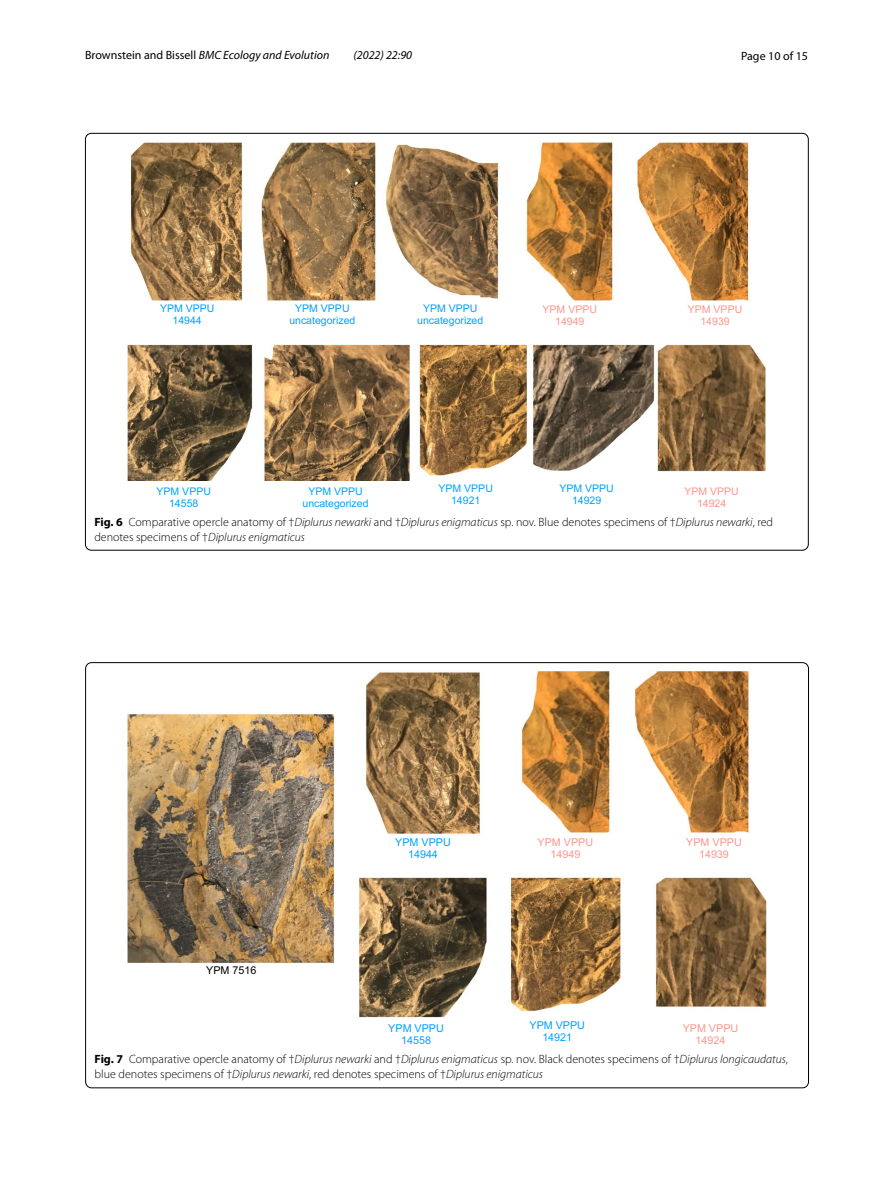
<style>
.page{position:relative;width:893px;height:1187px;background:#fff}
.page>*{position:absolute;margin:0;border:0;box-sizing:border-box;transform-origin:0 0}
.t1{font:300 12px/15px "Myriad Pro";color:#000}
.t2{font:italic 12px "Myriad Pro";color:#000}
.t3{font:12px "Myriad Pro";color:#000}
.t4{font:10.8px/12.3px "Arial MT2";color:#ff968d;text-align:center}
.t5{font:10.8px/12.3px "Arial MT2";color:#00a2ff;text-align:center}
.t6{font:10.8px "Arial MT2";color:#000}
.t7{font:10.5px/12.1px "Arial";color:#00a2ff;text-align:center}
.t8{font:10.5px/12.1px "Arial";color:#ff968d;text-align:center}
.s1{font-style:normal}
.s2{font-weight:700}
.s3{font-style:italic}
</style>
<div class="page">
<img style="left:128px;top:142px;width:638px;height:339px">
<img style="left:128px;top:671px;width:638px;height:347px">
<p class="t2" style="left:85px;top:48px;width:246px"><span class="s1">Brownstein and Bissell</span> BMC Ecology and Evolution</p>
<p class="t2" style="left:353px;top:48px;width:60px">(2022) 22:90</p>
<p class="t3" style="left:741px;top:48px;width:68px">Page 10 of 15</p>
<p class="t7" style="left:160px;top:302px;width:56px">YPM VPPU<br>14944</p>
<p class="t7" style="left:289px;top:302px;width:68px">YPM VPPU uncategorized</p>
<p class="t7" style="left:417px;top:302px;width:68px">YPM VPPU uncategorized</p>
<p class="t8" style="left:543px;top:303px;width:56px">YPM VPPU<br>14949</p>
<p class="t8" style="left:688px;top:303px;width:56px">YPM VPPU<br>14939</p>
<p class="t7" style="left:157px;top:485px;width:56px">YPM VPPU<br>14558</p>
<p class="t7" style="left:302px;top:485px;width:68px">YPM VPPU uncategorized</p>
<p class="t7" style="left:439px;top:482px;width:56px">YPM VPPU<br>14921</p>
<p class="t7" style="left:559px;top:482px;width:56px">YPM VPPU<br>14929</p>
<p class="t1" style="left:94px;top:514px;width:680px"><span class="s2">Fig. 6</span> Comparative opercle anatomy of †<span class="s3">Diplurus newarki</span> and †<span class="s3">Diplurus enigmaticus</span> sp. nov. Blue denotes specimens of †<span class="s3">Diplurus newarki</span>, red denotes specimens of †<span class="s3">Diplurus enigmaticus</span></p>
<p class="t8" style="left:684px;top:485px;width:56px">YPM VPPU<br>14924</p>
<p class="t6" style="left:206px;top:963px;width:52px">YPM 7516</p>
<p class="t5" style="left:395px;top:835px;width:57px">YPM VPPU<br>14944</p>
<p class="t4" style="left:538px;top:835px;width:57px">YPM VPPU<br>14949</p>
<p class="t4" style="left:686px;top:835px;width:57px">YPM VPPU<br>14939</p>
<p class="t5" style="left:388px;top:1021px;width:57px">YPM VPPU<br>14558</p>
<p class="t5" style="left:529px;top:1018px;width:57px">YPM VPPU<br>14921</p>
<p class="t4" style="left:683px;top:1021px;width:57px">YPM VPPU<br>14924</p>
<p class="t1" style="left:95px;top:1051px;width:695px"><span class="s2">Fig. 7</span> Comparative opercle anatomy of †<span class="s3">Diplurus newarki</span> and †<span class="s3">Diplurus enigmaticus</span> sp. nov. Black denotes specimens of †<span class="s3">Diplurus longicaudatus</span>, blue denotes specimens of †<span class="s3">Diplurus newarki</span>, red denotes specimens of †<span class="s3">Diplurus enigmaticus</span></p>
</div>
